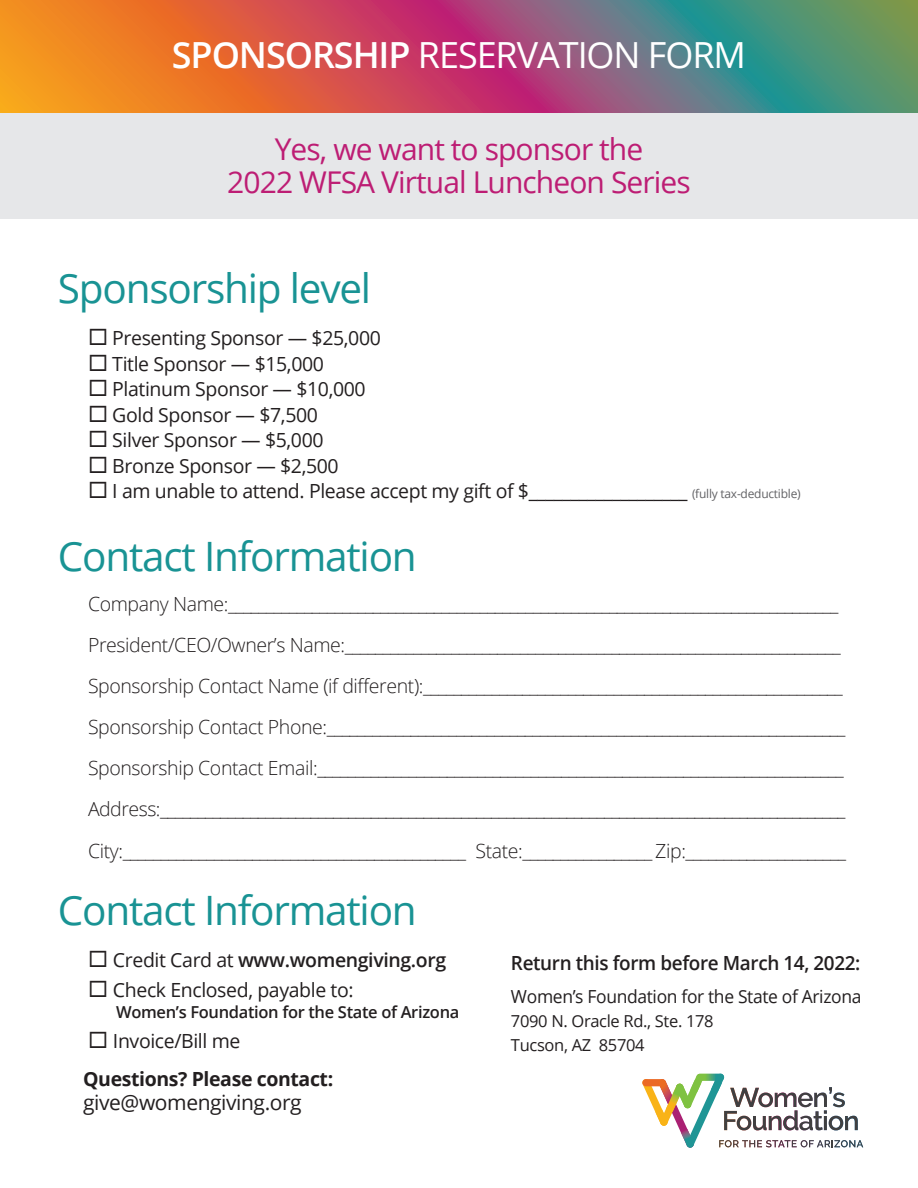
<style>
.page{position:relative;width:918px;height:1188px;background:#fff}
.page>*{position:absolute;margin:0;border:0;box-sizing:border-box;transform-origin:0 0}
.t1{font:40.5px "Open Sans";letter-spacing:-.03em;color:#199394}
.t2{font:36px "Open Sans";letter-spacing:-.03em;color:#fff}
.t3{font:30px "Open Sans";letter-spacing:-.03em;color:#bd1d74}
.t4{font:21px "Open Sans";letter-spacing:-.02em;color:#231f20}
.t5{font:300 19.5px "Open Sans";letter-spacing:-.02em;color:#231f20}
.t6{font:19.5px "Open Sans";letter-spacing:-.02em;color:#231f20}
.t7{font:600 19.5px "Open Sans";letter-spacing:-.02em;color:#231f20}
.t8{font:700 19.5px "Open Sans";letter-spacing:-.02em;color:#231f20}
.t9{font:18px "Open Sans";letter-spacing:-.02em;color:#231f20}
.t10{font:600 16.5px "Open Sans";letter-spacing:-.02em;color:#231f20}
.t11{font:16.5px "Open Sans";letter-spacing:-.02em;color:#231f20}
.s1{font-weight:600}
.s2{font-size:12px;color:#636366}
.s3{font-weight:400}
</style>
<div class="page">
<div style="left:0;top:111px;width:918px;height:108px;background:#e6e7e9"></div>
<svg style="left:0;top:0;width:918px;height:113px;background:#a76d5b"></svg>
<svg style="left:642px;top:1074px;width:221px;height:74px"></svg>
<p class="t2" style="left:172px;top:30px;width:576px"><span class="s1">SPONSORSHIP</span> RESERVATION FORM</p>
<p class="t3" style="left:275px;top:129px;width:370px">Yes, we want to sponsor the</p>
<p class="t3" style="left:227px;top:162px;width:465px">2022 WFSA Virtual Luncheon Series</p>
<p class="t1" style="left:58px;top:261px;width:315px">Sponsorship level</p>
<p class="t6" style="left:88px;top:325px;width:294px">◻ Presenting Sponsor — $25,000</p>
<p class="t6" style="left:88px;top:350px;width:238px">◻ Title Sponsor — $15,000</p>
<p class="t6" style="left:88px;top:376px;width:279px">◻ Platinum Sponsor — $10,000</p>
<p class="t6" style="left:88px;top:401px;width:232px">◻ Gold Sponsor — $7,500</p>
<p class="t6" style="left:88px;top:427px;width:237px">◻ Silver Sponsor — $5,000</p>
<p class="t6" style="left:88px;top:452px;width:252px">◻ Bronze Sponsor — $2,500</p>
<p class="t6" style="left:88px;top:478px;width:714px">◻ I am unable to attend. Please accept my gift of $___________________ <span class="s2">(fully tax-deductible)</span></p>
<p class="t1" style="left:58px;top:529px;width:360px">Contact Information</p>
<p class="t5" style="left:88px;top:591px;width:752px">Company Name:________________________________________________________________________________</p>
<p class="t5" style="left:88px;top:632px;width:754px">President/CEO/Owner’s Name:_________________________________________________________________</p>
<p class="t5" style="left:88px;top:673px;width:756px">Sponsorship Contact Name (if different):_______________________________________________________</p>
<p class="t5" style="left:88px;top:714px;width:759px">Sponsorship Contact Phone:____________________________________________________________________</p>
<p class="t5" style="left:88px;top:755px;width:757px">Sponsorship Contact Email:_____________________________________________________________________</p>
<p class="t5" style="left:88px;top:796px;width:759px">Address:___________________________________________________________________________________________</p>
<p class="t5" style="left:88px;top:837px;width:760px">City:_____________________________________________ State:_________________ Zip:_____________________</p>
<p class="t1" style="left:58px;top:883px;width:360px">Contact Information</p>
<p class="t7" style="left:88px;top:947px;width:360px">◻ <span class="s3">Credit Card at</span> www.womengiving.org</p>
<p class="t6" style="left:88px;top:977px;width:267px">◻ Check Enclosed, payable to:</p>
<p class="t10" style="left:116px;top:1001px;width:345px">Women’s Foundation for the State of Arizona</p>
<p class="t6" style="left:88px;top:1028px;width:154px">◻ Invoice/Bill me</p>
<p class="t8" style="left:83px;top:1065px;width:252px">Questions? Please contact:</p>
<p class="t4" style="left:83px;top:1088px;width:220px">give@womengiving.org</p>
<p class="t7" style="left:511px;top:950px;width:351px">Return this form before March 14, 2022:</p>
<p class="t9" style="left:511px;top:985px;width:352px">Women’s Foundation for the State of Arizona</p>
<p class="t11" style="left:511px;top:1010px;width:204px">7090 N. Oracle Rd., Ste. 178</p>
<p class="t11" style="left:511px;top:1034px;width:135px">Tucson, AZ 85704</p>
</div>
